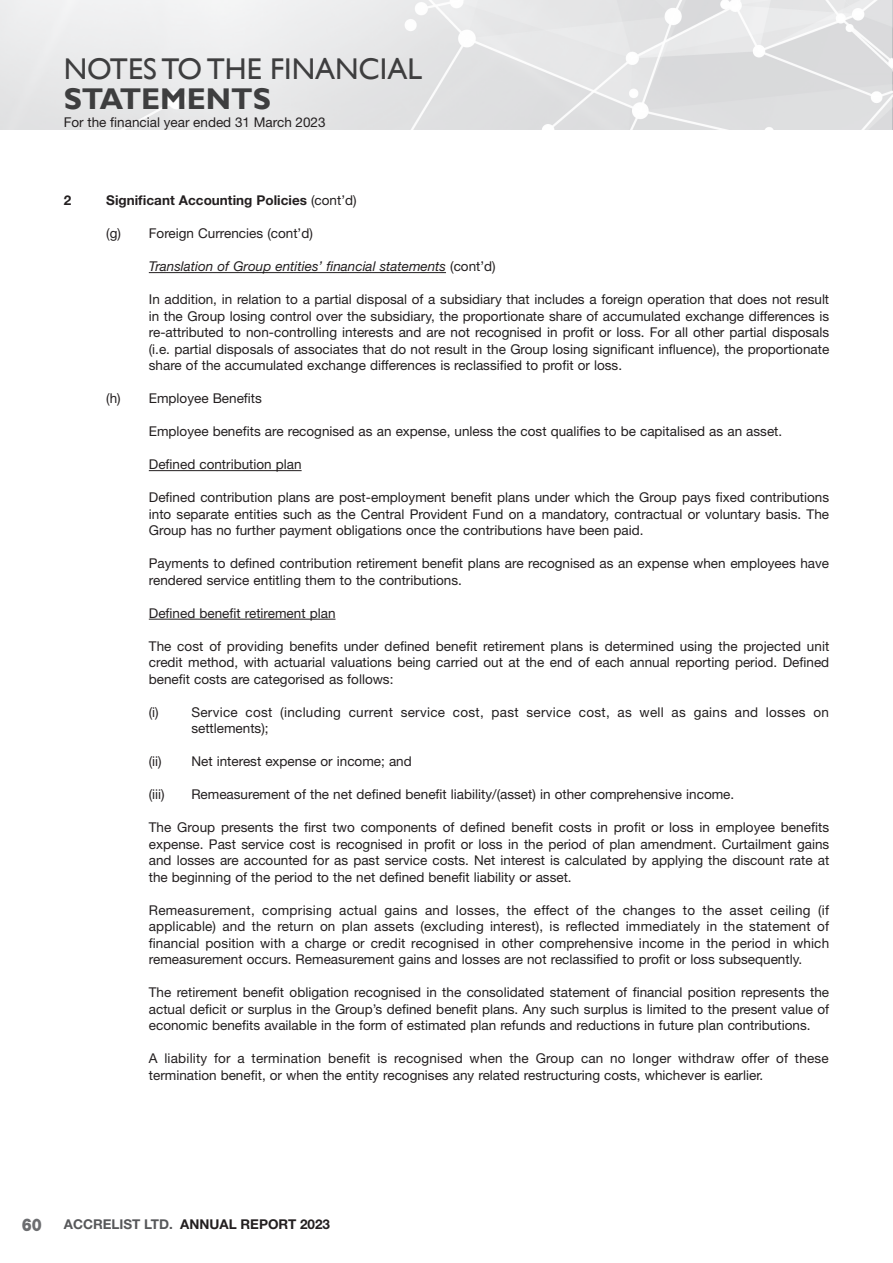
<style>
.page{position:relative;width:893px;height:1263px;background:#fff}
.page>*{position:absolute;margin:0;border:0;box-sizing:border-box;transform-origin:0 0}
.t1{font:30px "Gill Sans";color:#3e3e3f}
.t2{font:700 30px "Gill Sans";color:#3e3e3f}
.t3{font:13.5px/16.5px "Helvetica Neue LT Std";color:#231f20;text-align:justify}
.t4{font:13.5px/16.5px "Helvetica Neue LT Std";letter-spacing:.02em;color:#231f20}
.t5{font:700 13.5px "Helvetica Neue LT Std";color:#231f20}
.t6{font:italic 13.5px "Helvetica Neue LT Std";color:#231f20}
.s1{font-weight:400}
.s2{font-style:normal}
.s3{font-weight:900;font-size:17.55px;color:#6c6d70}
.s4{color:#57585a}
</style>
<div class="page">
<img style="left:0;top:0;width:892px;height:130px">
<hr style="left:149px;top:272px;width:297px;height:1px;background:#231f20">
<hr style="left:149px;top:470px;width:153px;height:1px;background:#231f20">
<hr style="left:149px;top:619px;width:186px;height:1px;background:#231f20">
<h1 class="t1" style="left:64px;top:51px;width:360px">NOTES TO THE FINANCIAL</h1>
<h1 class="t2" style="left:64px;top:81px;width:209px">STATEMENTS</h1>
<p class="t3" style="left:64px;top:114px;width:263px">For the financial year ended 31 March 2023</p>
<p class="t5" style="left:64px;top:192px;width:9px">2</p>
<p class="t5" style="left:106px;top:192px;width:252px">Significant Accounting Policies <span class="s1">(cont’d)</span></p>
<p class="t3" style="left:106px;top:225px;width:208px">(g) Foreign Currencies (cont’d)</p>
<p class="t6" style="left:149px;top:258px;width:348px">Translation of Group entities’ financial statements <span class="s2">(cont’d)</span></p>
<p class="t3" style="left:149px;top:291px;width:682px">In addition, in relation to a partial disposal of a subsidiary that includes a foreign operation that does not result in the Group losing control over the subsidiary, the proportionate share of accumulated exchange differences is re-attributed to non-controlling interests and are not recognised in profit or loss. For all other partial disposals (i.e. partial disposals of associates that do not result in the Group losing significant influence), the proportionate share of the accumulated exchange differences is reclassified to profit or loss.</p>
<p class="t3" style="left:106px;top:390px;width:157px">(h) Employee Benefits</p>
<p class="t3" style="left:149px;top:423px;width:635px">Employee benefits are recognised as an expense, unless the cost qualifies to be capitalised as an asset.</p>
<p class="t3" style="left:149px;top:456px;width:154px">Defined contribution plan</p>
<p class="t3" style="left:149px;top:489px;width:682px">Defined contribution plans are post-employment benefit plans under which the Group pays fixed contributions into separate entities such as the Central Provident Fund on a mandatory, contractual or voluntary basis. The Group has no further payment obligations once the contributions have been paid.</p>
<p class="t3" style="left:149px;top:555px;width:682px">Payments to defined contribution retirement benefit plans are recognised as an expense when employees have rendered service entitling them to the contributions.</p>
<p class="t3" style="left:149px;top:604px;width:188px">Defined benefit retirement plan</p>
<p class="t3" style="left:149px;top:637px;width:682px">The cost of providing benefits under defined benefit retirement plans is determined using the projected unit credit method, with actuarial valuations being carried out at the end of each annual reporting period. Defined benefit costs are categorised as follows:</p>
<p class="t3" style="left:149px;top:703px;width:11px">(i)</p>
<p class="t4" style="left:191px;top:703px;width:639px">Service cost (including current service cost, past service cost, as well as gains and losses on settlements);</p>
<p class="t3" style="left:149px;top:753px;width:264px">(ii) Net interest expense or income; and</p>
<p class="t3" style="left:149px;top:786px;width:17px">(iii)</p>
<p class="t3" style="left:191px;top:786px;width:544px">Remeasurement of the net defined benefit liability/(asset) in other comprehensive income.</p>
<p class="t3" style="left:149px;top:819px;width:682px">The Group presents the first two components of defined benefit costs in profit or loss in employee benefits expense. Past service cost is recognised in profit or loss in the period of plan amendment. Curtailment gains and losses are accounted for as past service costs. Net interest is calculated by applying the discount rate at the beginning of the period to the net defined benefit liability or asset.</p>
<p class="t3" style="left:149px;top:901px;width:682px">Remeasurement, comprising actual gains and losses, the effect of the changes to the asset ceiling (if applicable) and the return on plan assets (excluding interest), is reflected immediately in the statement of financial position with a charge or credit recognised in other comprehensive income in the period in which remeasurement occurs. Remeasurement gains and losses are not reclassified to profit or loss subsequently.</p>
<p class="t3" style="left:149px;top:984px;width:682px">The retirement benefit obligation recognised in the consolidated statement of financial position represents the actual deficit or surplus in the Group’s defined benefit plans. Any such surplus is limited to the present value of economic benefits available in the form of estimated plan refunds and reductions in future plan contributions.</p>
<p class="t3" style="left:149px;top:1050px;width:681px">A liability for a termination benefit is recognised when the Group can no longer withdraw offer of these termination benefit, or when the entity recognises any related restructuring costs, whichever is earlier.</p>
<p class="t5" style="left:22px;top:1216px;width:310px"><span class="s3">60</span> <span class="s4">ACCRELIST LTD.</span> ANNUAL REPORT 2023</p>
</div>
